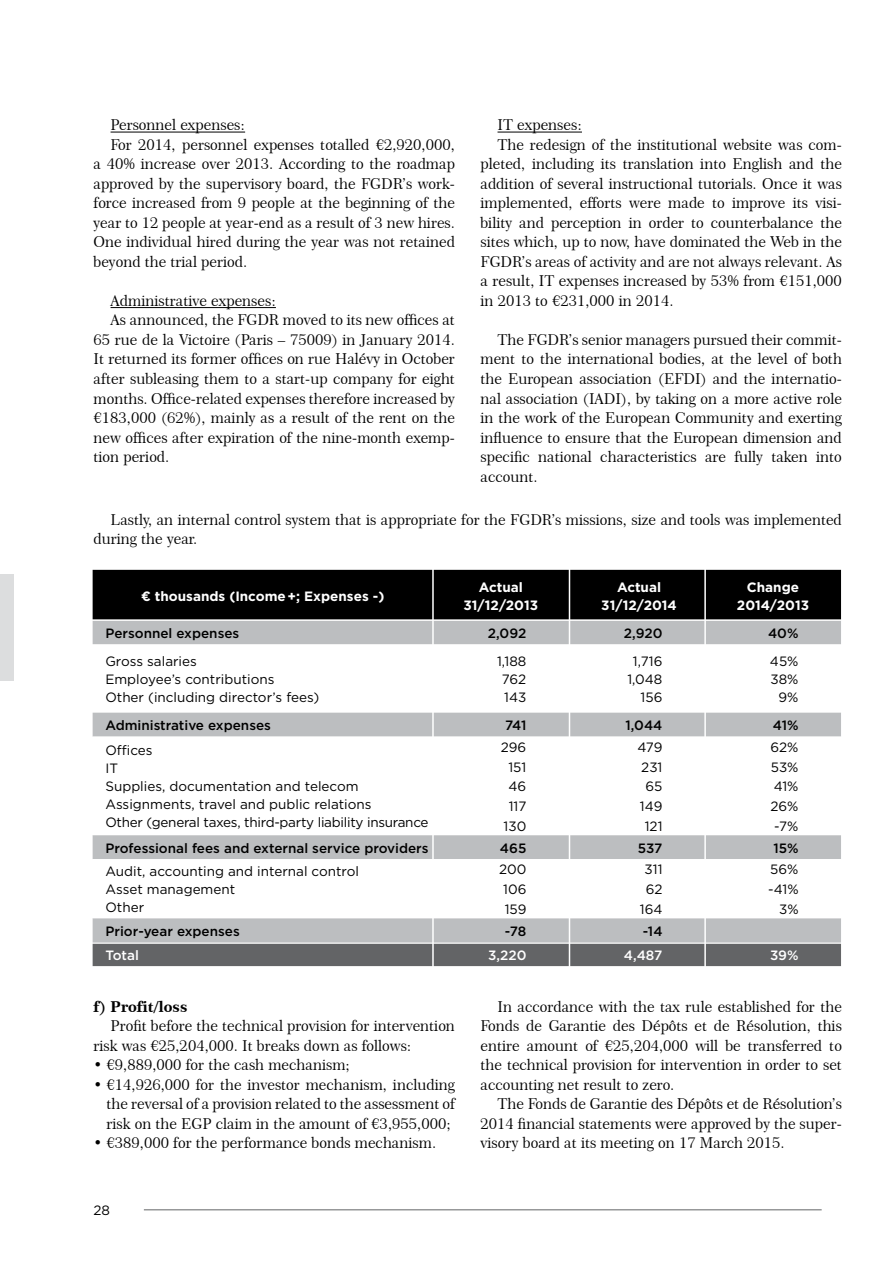
<style>
.page{position:relative;width:893px;height:1263px;background:#fff}
.page>*{position:absolute;margin:0;border:0;box-sizing:border-box;transform-origin:0 0}
.t1{font:15px/19.5px "Century 751 BT Roman No 2 B";color:#000;text-align:justify}
.t2{font:15px "Century 751 BT Bold B";color:#000}
.t3{font:13.5px/18px "Gotham HTF";color:#000}
.t4{font:500 13.5px "Gotham HTF";color:#000}
.t5{font:700 13.5px/18px "Gotham HTF";color:#fff;text-align:center}
.t6{font:500 13.5px "Gotham HTF";color:#fff}
</style>
<div class="page">
<hr style="left:144px;top:1209px;width:678px;height:1px;background:#636466">
<div style="left:93px;top:570px;width:748px;height:49px;background:#000"></div>
<svg style="left:93px;top:621px;width:748px;height:321px"></svg>
<svg style="left:93px;top:737px;width:748px;height:181px"></svg>
<div style="left:93px;top:944px;width:748px;height:22px;background:#636466"></div>
<hr style="left:432px;top:565px;width:2px;height:448px;background:#fff">
<hr style="left:569px;top:563px;width:1px;height:449px;background:#fff">
<hr style="left:704px;top:563px;width:2px;height:449px;background:#fff">
<div style="left:0;top:574px;width:14px;height:106px;background:#dcddde"></div>
<hr style="left:111px;top:132px;width:134px;height:1px;background:#000">
<hr style="left:111px;top:307px;width:165px;height:1px;background:#000">
<hr style="left:497px;top:132px;width:85px;height:1px;background:#000">
<p class="t1" style="left:111px;top:115px;width:136px">Personnel expenses:</p>
<p class="t1" style="left:111px;top:135px;width:346px">For 2014, personnel expenses totalled €2,920,000,</p>
<p class="t1" style="left:94px;top:154px;width:363px">a 40% increase over 2013. According to the roadmap</p>
<p class="t1" style="left:94px;top:174px;width:363px">approved by the supervisory board, the FGDR’s work-</p>
<p class="t1" style="left:94px;top:193px;width:363px">force increased from 9 people at the beginning of the</p>
<p class="t1" style="left:94px;top:213px;width:363px">year to 12 people at year-end as a result of 3 new hires.</p>
<p class="t1" style="left:94px;top:232px;width:363px">One individual hired during the year was not retained</p>
<p class="t1" style="left:94px;top:252px;width:155px">beyond the trial period.</p>
<p class="t1" style="left:111px;top:291px;width:167px">Administrative expenses:</p>
<p class="t1" style="left:111px;top:310px;width:346px">As announced, the FGDR moved to its new offices at</p>
<p class="t1" style="left:94px;top:330px;width:363px">65 rue de la Victoire (Paris – 75009) in January 2014.</p>
<p class="t1" style="left:94px;top:349px;width:363px">It returned its former offices on rue Halévy in October</p>
<p class="t1" style="left:94px;top:369px;width:363px">after subleasing them to a start-up company for eight</p>
<p class="t1" style="left:94px;top:388px;width:363px">months. Office-related expenses therefore increased by</p>
<p class="t1" style="left:94px;top:408px;width:363px">€183,000 (62%), mainly as a result of the rent on the</p>
<p class="t1" style="left:94px;top:427px;width:363px">new offices after expiration of the nine-month exemp-</p>
<p class="t1" style="left:94px;top:447px;width:77px">tion period.</p>
<p class="t1" style="left:497px;top:115px;width:86px">IT expenses:</p>
<p class="t1" style="left:497px;top:135px;width:346px">The redesign of the institutional website was com-</p>
<p class="t1" style="left:480px;top:154px;width:363px">pleted, including its translation into English and the</p>
<p class="t1" style="left:480px;top:174px;width:363px">addition of several instructional tutorials. Once it was</p>
<p class="t1" style="left:480px;top:193px;width:363px">implemented, efforts were made to improve its visi-</p>
<p class="t1" style="left:480px;top:213px;width:363px">bility and perception in order to counterbalance the</p>
<p class="t1" style="left:480px;top:232px;width:363px">sites which, up to now, have dominated the Web in the</p>
<p class="t1" style="left:480px;top:252px;width:363px">FGDR’s areas of activity and are not always relevant. As</p>
<p class="t1" style="left:480px;top:271px;width:363px">a result, IT expenses increased by 53% from €151,000</p>
<p class="t1" style="left:480px;top:291px;width:195px">in 2013 to €231,000 in 2014.</p>
<p class="t1" style="left:480px;top:330px;width:363px;text-indent:17px">The FGDR’s senior managers pursued their commit&shy;ment to the international bodies, at the level of both the European association (EFDI) and the internatio&shy;nal association (IADI), by taking on a more active role in the work of the European Community and exerting influence to ensure that the European dimension and specific national characteristics are fully taken into account.</p>
<p class="t1" style="left:94px;top:510px;width:750px;text-indent:17px">Lastly, an internal control system that is appropriate for the FGDR’s missions, size and tools was implemented during the year.</p>
<p class="t5" style="left:141px;top:586px;width:245px">¤ thousands (Income+; Expenses -)</p>
<p class="t5" style="left:464px;top:577px;width:76px">Actual<br>31/12/2013</p>
<p class="t5" style="left:601px;top:577px;width:77px">Actual<br>31/12/2014</p>
<p class="t5" style="left:737px;top:577px;width:74px">Change<br>2014/2013</p>
<p class="t4" style="left:105px;top:625px;width:135px">Personnel expenses</p>
<p class="t4" style="left:488px;top:625px;width:40px">2,092</p>
<p class="t4" style="left:624px;top:625px;width:40px">2,920</p>
<p class="t4" style="left:768px;top:625px;width:32px">40%</p>
<p class="t3" style="left:105px;top:652px;width:216px">Gross salaries<br>Employee’s contributions<br>Other (including director’s fees)</p>
<p class="t3" style="left:497px;top:652px;width:31px;text-align:center">1,188<br>762<br>143</p>
<p class="t3" style="left:627px;top:652px;width:37px;text-align:right">1,716<br>1,048<br>156</p>
<p class="t3" style="left:770px;top:652px;width:30px;text-align:right">45%<br>38%<br>9%</p>
<p class="t4" style="left:105px;top:718px;width:167px">Administrative expenses</p>
<p class="t4" style="left:505px;top:718px;width:23px">741</p>
<p class="t4" style="left:626px;top:718px;width:38px">1,044</p>
<p class="t4" style="left:773px;top:718px;width:27px">41%</p>
<p class="t3" style="left:105px;top:741px;width:325px">Offices<br>IT<br>Supplies, documentation and telecom<br>Assignments, travel and public relations<br>Other (general taxes, third-party liability insurance</p>
<p class="t3" style="left:501px;top:738px;width:27px">296</p>
<p class="t3" style="left:637px;top:738px;width:27px">479</p>
<p class="t3" style="left:770px;top:738px;width:30px">62%</p>
<p class="t3" style="left:508px;top:758px;width:19px">151</p>
<p class="t3" style="left:641px;top:758px;width:23px">231</p>
<p class="t3" style="left:771px;top:758px;width:29px">53%</p>
<p class="t3" style="left:509px;top:777px;width:19px">46</p>
<p class="t3" style="left:645px;top:777px;width:18px">65</p>
<p class="t3" style="left:774px;top:777px;width:26px">41%</p>
<p class="t3" style="left:509px;top:797px;width:19px">117</p>
<p class="t3" style="left:640px;top:797px;width:24px">149</p>
<p class="t3" style="left:770px;top:797px;width:30px">26%</p>
<p class="t3" style="left:504px;top:817px;width:24px">130</p>
<p class="t3" style="left:645px;top:817px;width:19px">121</p>
<p class="t3" style="left:774px;top:817px;width:26px">-7%</p>
<p class="t4" style="left:105px;top:840px;width:325px">Professional fees and external service providers</p>
<p class="t4" style="left:500px;top:840px;width:28px">465</p>
<p class="t4" style="left:638px;top:840px;width:26px">537</p>
<p class="t4" style="left:773px;top:840px;width:27px">15%</p>
<p class="t3" style="left:105px;top:862px;width:255px">Audit, accounting and internal control<br>Asset management<br>Other</p>
<p class="t3" style="left:499px;top:860px;width:29px">200</p>
<p class="t3" style="left:644px;top:860px;width:19px">311</p>
<p class="t3" style="left:770px;top:860px;width:30px">56%</p>
<p class="t3" style="left:503px;top:880px;width:25px">106</p>
<p class="t3" style="left:646px;top:880px;width:18px">62</p>
<p class="t3" style="left:768px;top:880px;width:32px">-41%</p>
<p class="t3" style="left:505px;top:900px;width:23px">159</p>
<p class="t3" style="left:640px;top:900px;width:24px">164</p>
<p class="t3" style="left:779px;top:900px;width:21px">3%</p>
<p class="t4" style="left:105px;top:923px;width:136px">Prior-year expenses</p>
<p class="t4" style="left:505px;top:923px;width:23px">-78</p>
<p class="t4" style="left:643px;top:923px;width:21px">-14</p>
<p class="t6" style="left:105px;top:947px;width:35px">Total</p>
<p class="t6" style="left:488px;top:947px;width:40px">3,220</p>
<p class="t6" style="left:624px;top:947px;width:40px">4,487</p>
<p class="t6" style="left:770px;top:947px;width:30px">39%</p>
<p class="t2" style="left:94px;top:997px;width:95px">f) Profit/loss</p>
<p class="t1" style="left:94px;top:1016px;width:363px;text-indent:17px">Profit before the technical provision for intervention risk was €25,204,000. It breaks down as follows:</p>
<p class="t1" style="left:94px;top:1055px;width:258px">• €9,889,000 for the cash mechanism;</p>
<p class="t1" style="left:107px;top:1074px;width:350px;text-indent:-13px">• €14,926,000 for the investor mechanism, including the reversal of a provision related to the assessment of risk on the EGP claim in the amount of €3,955,000;</p>
<p class="t1" style="left:94px;top:1133px;width:344px">• €389,000 for the performance bonds mechanism.</p>
<p class="t3" style="left:94px;top:1201px;width:18px">28</p>
<p class="t1" style="left:480px;top:996px;width:363px;text-indent:17px">In accordance with the tax rule established for the Fonds de Garantie des Dépôts et de Résolution, this entire amount of €25,204,000 will be transferred to the technical provision for intervention in order to set accounting net result to zero.</p>
<p class="t1" style="left:480px;top:1094px;width:363px;text-indent:17px">The Fonds de Garantie des Dépôts et de Résolution’s 2014 financial statements were approved by the super&shy;visory board at its meeting on 17 March 2015.</p>
</div>
